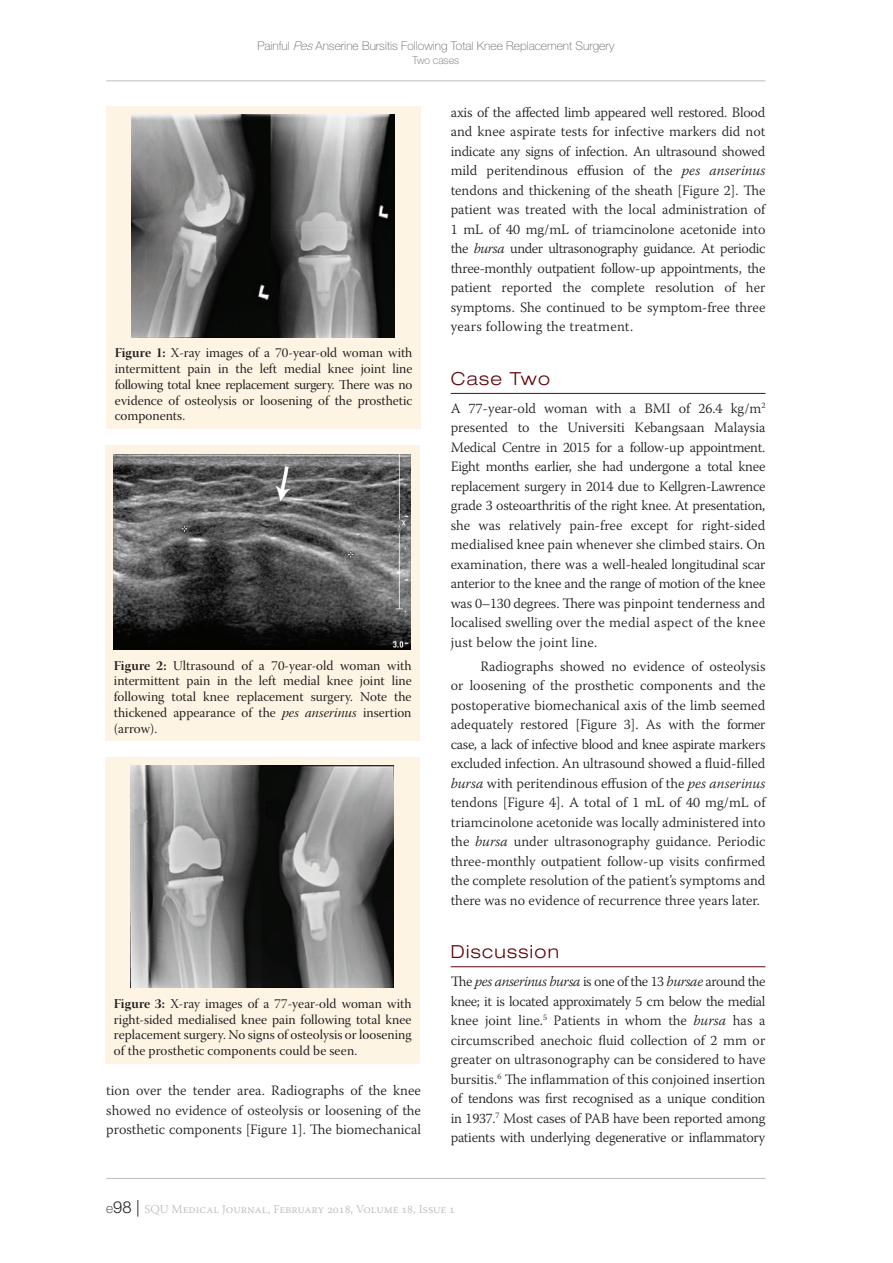
<style>
.page{position:relative;width:893px;height:1263px;background:#fff}
.page>*{position:absolute;margin:0;border:0;box-sizing:border-box;transform-origin:0 0}
.t1{font:300 expanded 18px "Helvetica Neue LT Pro";letter-spacing:.075em;color:#60080e}
.t2{font:300 14.25px/19.5px "Warnock Pro";color:#231f20;text-align:justify}
.t3{font:13.5px/15.8px "Warnock Pro Subh";color:#231f20;text-align:justify}
.t4{font:100 12px "Helvetica Neue LT Pro";color:#636366}
.t5{font:300 12px "Warnock Pro";color:#bcbdc0}
.t6{font:100 10.5px "Helvetica Neue LT Pro";color:#636366}
.s1{font-style:italic}
.s2{font-family:"Warnock Pro Bold Disp"}
.s3{font-family:"Warnock Pro It Subh"}
.s4{font-family:"Helvetica Neue LT Pro";font-weight:100;font-size:13.5px;color:#231f20}
.s5{font-family:"Helvetica Neue LT Pro";font-size:16.5px;color:#231f20}
</style>
<div class="page">
<hr style="left:106px;top:81px;width:659px;height:1px;background:#bcbdc0">
<hr style="left:106px;top:1178px;width:659px;height:1px;background:#bcbdc0">
<hr style="left:451px;top:393px;width:314px;height:1px;background:#60080e">
<hr style="left:451px;top:966px;width:314px;height:1px;background:#60080e">
<div style="left:106px;top:106px;width:315px;height:323px;background:#fef4e4"></div>
<img style="left:132px;top:115px;width:262px;height:223px">
<div style="left:105px;top:757px;width:315px;height:307px;background:#fef4e4"></div>
<img style="left:131px;top:765px;width:263px;height:223px">
<div style="left:105px;top:446px;width:315px;height:295px;background:#fef4e4"></div>
<img style="left:114px;top:454px;width:296px;height:196px">
<p class="t4" style="left:257px;top:39px;width:358px">Painful <span class="s1">Pes</span>Anserine Bursitis Following Total Knee Replacement Surgery</p>
<p class="t6" style="left:412px;top:54px;width:48px">Two cases</p>
<p class="t3" style="left:115px;top:347px;width:299px"><span class="s2">Figure 1:</span> X-ray images of a 70-year-old woman with intermittent pain in the left medial knee joint line following total knee replacement surgery. There was no evidence of osteolysis or loosening of the prosthetic components.</p>
<p class="t3" style="left:114px;top:659px;width:299px"><span class="s2">Figure 2:</span> Ultrasound of a 70-year-old woman with intermittent pain in the left medial knee joint line following total knee replacement surgery. Note the thickened appearance of the <span class="s3">pes anserinus</span> insertion (arrow).</p>
<p class="t3" style="left:114px;top:997px;width:299px"><span class="s2">Figure 3:</span> X-ray images of a 77-year-old woman with right-sided medialised knee pain following total knee replacement surgery. No signs of osteolysis or loosening of the prosthetic components could be seen.</p>
<p class="t2" style="left:106px;top:1081px;width:316px">tion over the tender area. Radiographs of the knee showed no evidence of osteolysis or loosening of the prosthetic components [Figure 1]. The biomechanical</p>
<p class="t2" style="left:451px;top:102px;width:317px">axis of the affected limb appeared well restored. Blood and knee aspirate tests for infective markers did not indicate any signs of infection. An ultrasound showed mild peritendinous effusion of the <span class="s1">pes anserinus </span>tendons and thickening of the sheath [Figure 2]. The patient was treated with the local administration of 1 mL of 40 mg/mL of triamcinolone acetonide into the <span class="s1">bursa</span> under ultrasonography guidance. At periodic three-monthly outpatient follow-up appointments, the patient reported the complete resolution of her symptoms. She continued to be symptom-free three years following the treatment.</p>
<p class="t1" style="left:451px;top:368px;width:101px">Case Two</p>
<p class="t2" style="left:451px;top:398px;width:316px">A 77-year-old woman with a BMI of 26.4 kg/m<sup>2 </sup>presented to the Universiti Kebangsaan Malaysia Medical Centre in 2015 for a follow-up appointment.<br>Eight months earlier, she had undergone a total knee replacement surgery in 2014 due to Kellgren-Lawrence grade 3 osteoarthritis of the right knee. At presentation, she was relatively pain-free except for right-sided medialised knee pain whenever she climbed stairs. On examination, there was a well-healed longitudinal scar anterior to the knee and the range of motion of the knee was 0–130 degrees. There was pinpoint tenderness and localised swelling over the medial aspect of the knee just below the joint line.</p>
<p class="t2" style="left:451px;top:656px;width:317px;text-indent:30px">Radiographs showed no evidence of osteolysis or loosening of the prosthetic components and the postoperative biomechanical axis of the limb seemed adequately restored [Figure 3]. As with the former case, a lack of infective blood and knee aspirate markers excluded infection. An ultrasound showed a fluid-filled <span class="s1">bursa</span> with peritendinous effusion of the <span class="s1">pes anserinus </span>tendons [Figure 4]. A total of 1 mL of 40 mg/mL of triamcinolone acetonide was locally administered into the <span class="s1">bursa</span> under ultrasonography guidance. Periodic three-monthly outpatient follow-up visits confirmed the complete resolution of the patient’s symptoms and there was no evidence of recurrence three years later.</p>
<p class="t1" style="left:451px;top:941px;width:110px">Discussion</p>
<p class="t2" style="left:451px;top:971px;width:316px">The <span class="s1">pes anserinus bursa</span> is one of the 13 <span class="s1">bursae</span> around the knee; it is located approximately 5 cm below the medial knee joint line.<sup>5</sup> Patients in whom the <span class="s1">bursa</span> has a circumscribed anechoic fluid collection of 2 mm or greater on ultrasonography can be considered to have bursitis.<sup>6</sup> The inflammation of this conjoined insertion of tendons was first recognised as a unique condition in 1937.<sup>7</sup> Most cases of PAB have been reported among patients with underlying degenerative or inflammatory</p>
<p class="t5" style="left:106px;top:1201px;width:350px"><span class="s4">e</span><span class="s5">98 |</span> SQU Medical Journal, February 2018, Volume 18, Issue 1</p>
</div>
